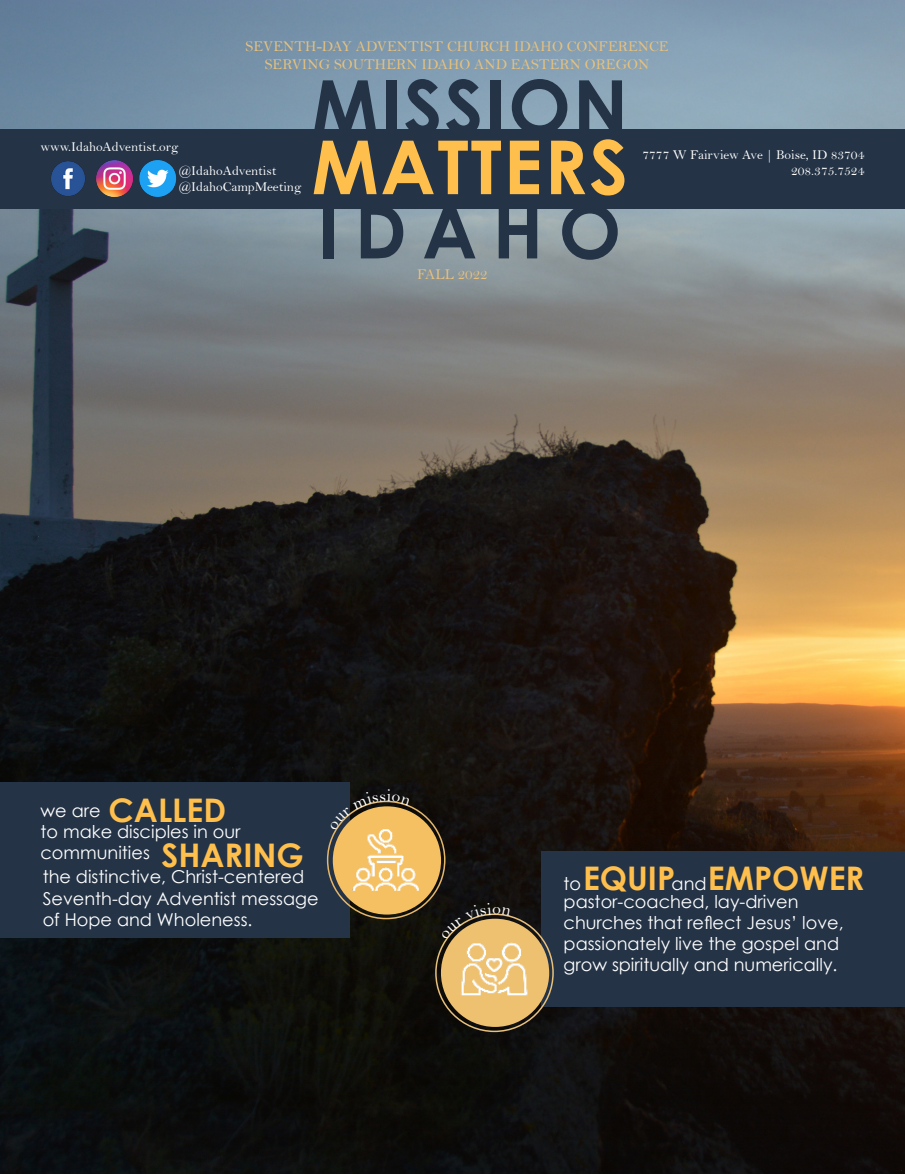
<style>
.page{position:relative;width:905px;height:1175px;background:#fff}
.page>*{position:absolute;margin:0;border:0;box-sizing:border-box;transform-origin:0 0}
.t1{font:700 74.4px "Century Gothic";letter-spacing:.03em;color:#243346}
.t2{font:700 74.4px "Century Gothic";letter-spacing:.025em;color:#ffbf4c}
.t3{font:700 32.55px "Century Gothic";color:#ffbf4c}
.t4{font:17.7px/21.3px "Century Gothic";color:#fff}
.t5{font:15px "Bell";color:#e8c17c}
.t6{font:13.5px "Bell";color:#fff}
</style>
<div class="page">
<img style="left:0;top:0;width:904px;height:1173px">
<div style="left:0;top:129px;width:904px;height:79px;background:#243346"></div>
<div style="left:0;top:782px;width:349px;height:155px;background:#243346"></div>
<div style="left:541px;top:850px;width:363px;height:156px;background:#243346"></div>
<img style="left:51px;top:161px;width:34px;height:35px">
<img style="left:96px;top:160px;width:37px;height:37px">
<img style="left:139px;top:160px;width:38px;height:37px">
<div style="left:333px;top:806px;width:108px;height:108px;background:#f5c062;border-radius:50%"></div>
<img style="left:352px;top:830px;width:67px;height:61px">
<div style="left:441px;top:918px;width:108px;height:109px;background:#eec171;border-radius:50%"></div>
<img style="left:460px;top:942px;width:68px;height:54px">
<svg style="left:335px;top:789px;width:75px;height:41px"></svg>
<svg style="left:440px;top:902px;width:71px;height:37px"></svg>
<p class="t5" style="left:245px;top:37px;width:424px">SEVENTH-DAY ADVENTIST CHURCH IDAHO CONFERENCE</p>
<p class="t5" style="left:265px;top:55px;width:386px">SERVING SOUTHERN IDAHO AND EASTERN OREGON</p>
<p class="t6" style="left:40px;top:139px;width:140px">www.IdahoAdventist.org</p>
<p class="t6" style="left:179px;top:163px;width:99px">@IdahoAdventist</p>
<p class="t6" style="left:179px;top:179px;width:124px">@IdahoCampMeeting</p>
<p class="t1" style="left:311px;top:60px;width:318px">MISSION</p>
<p class="t2" style="left:311px;top:120px;width:318px">MATTERS</p>
<p class="t1" style="left:318px;top:185px;width:304px">IDAHO</p>
<p class="t5" style="left:417px;top:265px;width:72px">FALL 2022</p>
<p class="t6" style="left:642px;top:147px;width:223px">7777 W Fairview Ave | Boise, ID 83704</p>
<p class="t6" style="left:791px;top:163px;width:75px">208.375.7524</p>
<p class="t3" style="left:109px;top:789px;width:119px">CALLED</p>
<p class="t4" style="left:40px;top:820px;width:201px">to make disciples in our communities</p>
<p class="t4" style="left:43px;top:866px;width:277px">the distinctive, Christ-centered<br>Seventh-day Adventist message of Hope and Wholeness.</p>
<p class="t4" style="left:40px;top:799px;width:62px">we are</p>
<p class="t3" style="left:161px;top:834px;width:144px">SHARING</p>
<p class="t3" style="left:583px;top:858px;width:94px">EQUIP</p>
<p class="t3" style="left:707px;top:858px;width:158px">EMPOWER</p>
<p class="t4" style="left:563px;top:873px;width:19px">to</p>
<p class="t4" style="left:671px;top:873px;width:37px">and</p>
<p class="t4" style="left:563px;top:890px;width:281px">pastor-coached, lay-driven churches that reflect Jesus’ love, passionately live the gospel and grow spiritually and numerically.</p>
</div>
